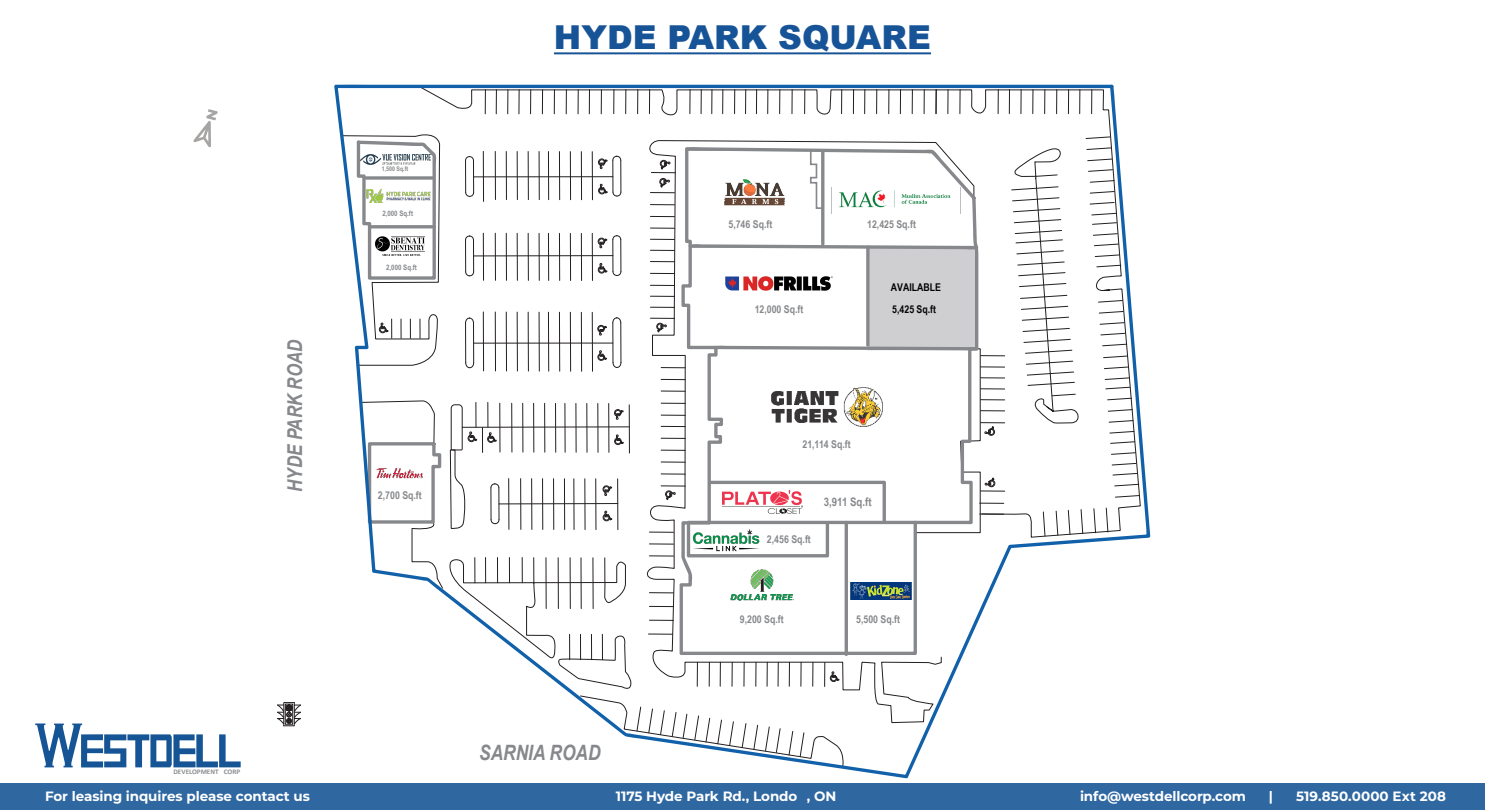
<style>
.page{position:relative;width:1485px;height:810px;background:#fff}
.page>*{position:absolute;margin:0;border:0;box-sizing:border-box;transform-origin:0 0}
.t1{font:900 33px "Arial";color:#175497}
.t2{font:italic 700 21.15px "Arial Narrow";color:#86888b}
.t3{font:italic 700 20.48px "Arial Narrow";letter-spacing:-.005em;color:#86888c}
.t4{font:700 13.5px "Montserrat";letter-spacing:-.005em;color:#fff}
.t5{font:700 11.77px "Arial Narrow";color:#86888b}
.t6{font:700 10.73px "Arial Narrow";color:#86888b}
.t7{font:700 10.73px "Arial Narrow";color:#030303}
.t8{font:700 10.73px "Arial Narrow";color:#000}
.t9{font:700 7.5px "Arial Narrow";color:#86888b}
.t10{font:700 7.05px "Calibri";color:#8a8c8e}
.t11{font:700 6.45px "Arial Narrow";color:#86888b}
.s1{color:#898b8e}
</style>
<div class="page">
<div style="left:0;top:783px;width:1485px;height:27px;background:#2f67a1"></div>
<svg style="left:35px;top:723px;width:206px;height:44px"></svg>
<svg style="left:193px;top:109px;width:25px;height:38px"></svg>
<svg style="left:277px;top:702px;width:24px;height:24px"></svg>
<svg style="left:334px;top:84px;width:816px;height:694px"></svg>
<svg style="left:447px;top:147px;width:693px;height:621px"></svg>
<img style="left:722px;top:491px;width:81px;height:23px">
<img style="left:726px;top:276px;width:106px;height:15px">
<img style="left:730px;top:567px;width:63px;height:36px">
<img style="left:375px;top:468px;width:50px;height:11px">
<img style="left:692px;top:528px;width:67px;height:25px">
<img style="left:850px;top:583px;width:61px;height:17px">
<img style="left:361px;top:155px;width:69px;height:9px">
<img style="left:367px;top:190px;width:64px;height:12px">
<img style="left:375px;top:237px;width:50px;height:18px">
<h3 class="t3" style="left:280px;top:492px;width:153px;rotate:-90deg">HYDE PARK ROAD</h3>
<p class="t10" style="left:173px;top:767px;width:68px">DEVELOPMENT <span class="s1">CORP</span></p>
<p class="t11" style="left:382px;top:164px;width:28px">1,500 Sq.ft</p>
<p class="t9" style="left:382px;top:207px;width:32px">2,000 Sq.ft</p>
<p class="t9" style="left:386px;top:261px;width:32px">2,000 Sq.ft</p>
<p class="t6" style="left:378px;top:487px;width:45px">2,700 Sq.ft</p>
<h1 class="t1" style="left:554px;top:14px;width:379px">HYDE PARK SQUARE</h1>
<p class="t6" style="left:728px;top:216px;width:45px">5,746 Sq.ft</p>
<p class="t6" style="left:867px;top:216px;width:50px">12,425 Sq.ft</p>
<p class="t8" style="left:891px;top:279px;width:52px">AVAILABLE</p>
<p class="t6" style="left:755px;top:301px;width:50px">12,000 Sq.ft</p>
<p class="t7" style="left:892px;top:301px;width:45px">5,425 Sq.ft</p>
<p class="t6" style="left:802px;top:436px;width:50px">21,114 Sq.ft</p>
<p class="t6" style="left:767px;top:532px;width:45px">2,456 Sq.ft</p>
<p class="t5" style="left:824px;top:493px;width:49px">3,911 Sq.ft</p>
<h2 class="t2" style="left:479px;top:736px;width:123px">SARNIA ROAD</h2>
<p class="t6" style="left:740px;top:611px;width:45px">9,200 Sq.ft</p>
<p class="t6" style="left:856px;top:611px;width:45px">5,500 Sq.ft</p>
<p class="t4" style="left:45px;top:787px;width:267px">For leasing inquires please contact us</p>
<p class="t4" style="left:616px;top:786px;width:222px">1175 Hyde Park Rd., Londo , ON</p>
<p class="t4" style="left:1080px;top:787px;width:168px">info@westdellcorp.com</p>
<p class="t4" style="left:1269px;top:787px;width:6px">|</p>
<p class="t4" style="left:1296px;top:787px;width:151px">519.850.0000 Ext 208</p>
</div>
